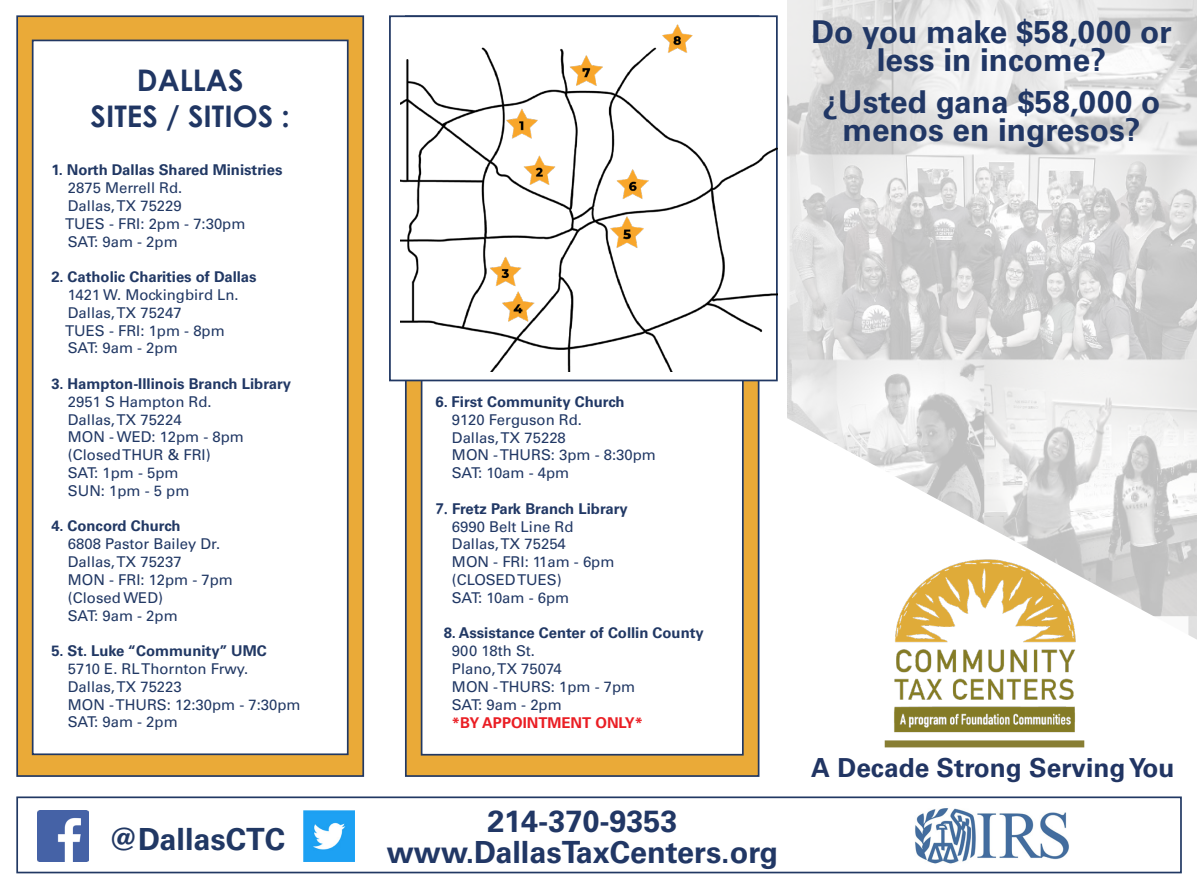
<style>
.page{position:relative;width:1197px;height:882px;background:#fff}
.page>*{position:absolute;margin:0;border:0;box-sizing:border-box;transform-origin:0 0}
.t1{font:700 31.5px/28px "Univers LT Std";color:#213765;text-align:center}
.t2{font:700 30.62px/31.5px "Univers LT Std";color:#213765;text-align:center}
.t3{font:700 30.62px "Univers LT Std";color:#213864}
.t4{font:700 29.75px/35.7px "Century Gothic";color:#203663;text-align:center}
.t5{font:700 26.25px "Univers LT Std";color:#213563}
.t6{font:14.88px/17.8px "Univers LT Std";color:#213864}
.t7{font:14.88px/17.8px "Univers LT Std";color:#213865}
.t8{font:700 14.88px "Univers LT Std";color:#213864}
.t9{font:700 14.88px "Univers LT Std";color:#213865}
.t10{font:700 14.88px/17.8px "Univers LT Std";color:#ea1e24}
.s1{color:#213865}
.s2{color:#213864}
.s3{font-family:"Century Gothic";font-weight:700}
.s4{font-weight:700}
.s5{font-weight:400;color:#213864}
</style>
<div class="page">
<img style="left:364px;top:0;width:833px;height:640px">
<div style="left:885px;top:740px;width:199px;height:7px;background:#887e33;border:2px solid #887e33"></div>
<div style="left:0;top:0;width:787px;height:433px;background:#fff"></div>
<img style="left:891px;top:552px;width:188px;height:181px">
<div style="left:16px;top:796px;width:1166px;height:77px;background:#fff;border:2px solid #213863"></div>
<img style="left:915px;top:808px;width:154px;height:56px">
<img style="left:37px;top:810px;width:52px;height:52px">
<img style="left:303px;top:811px;width:52px;height:51px">
<div style="left:405px;top:15px;width:354px;height:762px;background:#eaaa38;border:2px solid #213863"></div>
<div style="left:421px;top:75px;width:323px;height:681px;background:#fff;border:2px solid #213863"></div>
<div style="left:389px;top:15px;width:389px;height:366px;background:#fff;border:2px solid #213863"></div>
<img style="left:401px;top:22px;width:377px;height:350px">
<div style="left:16px;top:15px;width:348px;height:762px;background:#eaaa38;border:2px solid #213863"></div>
<div style="left:32px;top:40px;width:317px;height:715px;background:#fff;border:2px solid #213863"></div>
<p class="t4" style="left:91px;top:61px;width:201px">DALLAS<br>SITES / SITIOS :</p>
<p class="t8" style="left:51px;top:161px;width:233px">1. North Dallas Shared Ministries</p>
<p class="t6" style="left:68px;top:179px;width:116px">2875 Merrell Rd.</p>
<p class="t6" style="left:68px;top:197px;width:115px">Dallas, TX 75229</p>
<p class="t6" style="left:65px;top:215px;width:182px">TUES - FRI: 2pm - 7:30pm</p>
<p class="t6" style="left:68px;top:232px;width:111px">SAT: 9am - 2pm</p>
<p class="t8" style="left:51px;top:268px;width:207px"><span class="s1">2.</span> Catholic Charities of Dallas</p>
<p class="t6" style="left:68px;top:286px;width:172px">1421 W. Mockingbird Ln.</p>
<p class="t6" style="left:68px;top:304px;width:115px">Dallas, TX 75247</p>
<p class="t6" style="left:65px;top:321px;width:161px">TUES - FRI: 1pm - 8pm</p>
<p class="t6" style="left:68px;top:339px;width:111px">SAT: 9am - 2pm</p>
<p class="t9" style="left:51px;top:375px;width:241px"><span class="s2">3.</span> Hampton-Illinois Branch Library</p>
<p class="t7" style="left:68px;top:393px;width:145px">2951 S Hampton Rd.</p>
<p class="t7" style="left:68px;top:410px;width:115px">Dallas, TX 75224</p>
<p class="t7" style="left:68px;top:428px;width:177px">MON - WED: 12pm - 8pm (Closed THUR &amp; FRI)</p>
<p class="t7" style="left:68px;top:464px;width:112px">SAT: 1pm - 5pm</p>
<p class="t7" style="left:68px;top:482px;width:123px">SUN: 1pm - 5 pm</p>
<p class="t8" style="left:51px;top:517px;width:131px">4. Concord Church</p>
<p class="t6" style="left:68px;top:535px;width:154px">6808 Pastor Bailey Dr.</p>
<p class="t6" style="left:68px;top:553px;width:115px">Dallas, TX 75237</p>
<p class="t6" style="left:68px;top:571px;width:167px">MON - FRI: 12pm - 7pm</p>
<p class="t6" style="left:68px;top:589px;width:111px">(Closed WED)<br>SAT: 9am - 2pm</p>
<p class="t8" style="left:51px;top:642px;width:217px"><span class="s1">5.</span> St. Luke “Community” UMC</p>
<p class="t6" style="left:68px;top:660px;width:182px">5710 E. RL Thornton Frwy.</p>
<p class="t6" style="left:68px;top:678px;width:115px">Dallas, TX 75223</p>
<p class="t6" style="left:68px;top:695px;width:234px">MON - THURS: 12:30pm - 7:30pm</p>
<p class="t6" style="left:68px;top:713px;width:111px">SAT: 9am - 2pm</p>
<p class="t3" style="left:108px;top:822px;width:178px">@DallasCTC</p>
<p class="t1" style="left:811px;top:18px;width:362px">Do you make $58,000 or less in income?</p>
<p class="t1" style="left:823px;top:88px;width:339px">¿Usted gana $58,000 o menos en ingresos?</p>
<p class="t9" style="left:435px;top:393px;width:191px"><span class="s2">6.</span> First Community Church</p>
<p class="t7" style="left:452px;top:411px;width:132px">9120 Ferguson Rd.</p>
<p class="t7" style="left:452px;top:429px;width:115px">Dallas, TX 75228</p>
<p class="t7" style="left:452px;top:446px;width:205px">MON - THURS: 3pm - 8:30pm</p>
<p class="t7" style="left:452px;top:464px;width:119px">SAT: 10am - 4pm</p>
<p class="t7" style="left:452px;top:500px;width:177px;text-indent:-17px"><span class="s3">7.</span> <span class="s4">Fretz Park Branch Library<br></span>6990 Belt Line Rd<br>Dallas, TX 75254<br>MON - FRI: 11am - 6pm (CLOSED TUES)<br>SAT: 10am - 6pm</p>
<p class="t8" style="left:444px;top:624px;width:262px">8. Assistance Center of Collin County</p>
<p class="t6" style="left:452px;top:642px;width:85px">900 18th St.</p>
<p class="t6" style="left:452px;top:660px;width:111px">Plano, TX 75074</p>
<p class="t6" style="left:452px;top:678px;width:185px">MON - THURS: 1pm - 7pm</p>
<p class="t10" style="left:452px;top:696px;width:193px"><span class="s5">SAT: 9am - 2pm<br></span>*BY APPOINTMENT ONLY*</p>
<p class="t2" style="left:387px;top:805px;width:393px">214-370-9353 www.DallasTaxCenters.org</p>
<p class="t5" style="left:811px;top:753px;width:365px">A Decade Strong Serving You</p>
</div>
